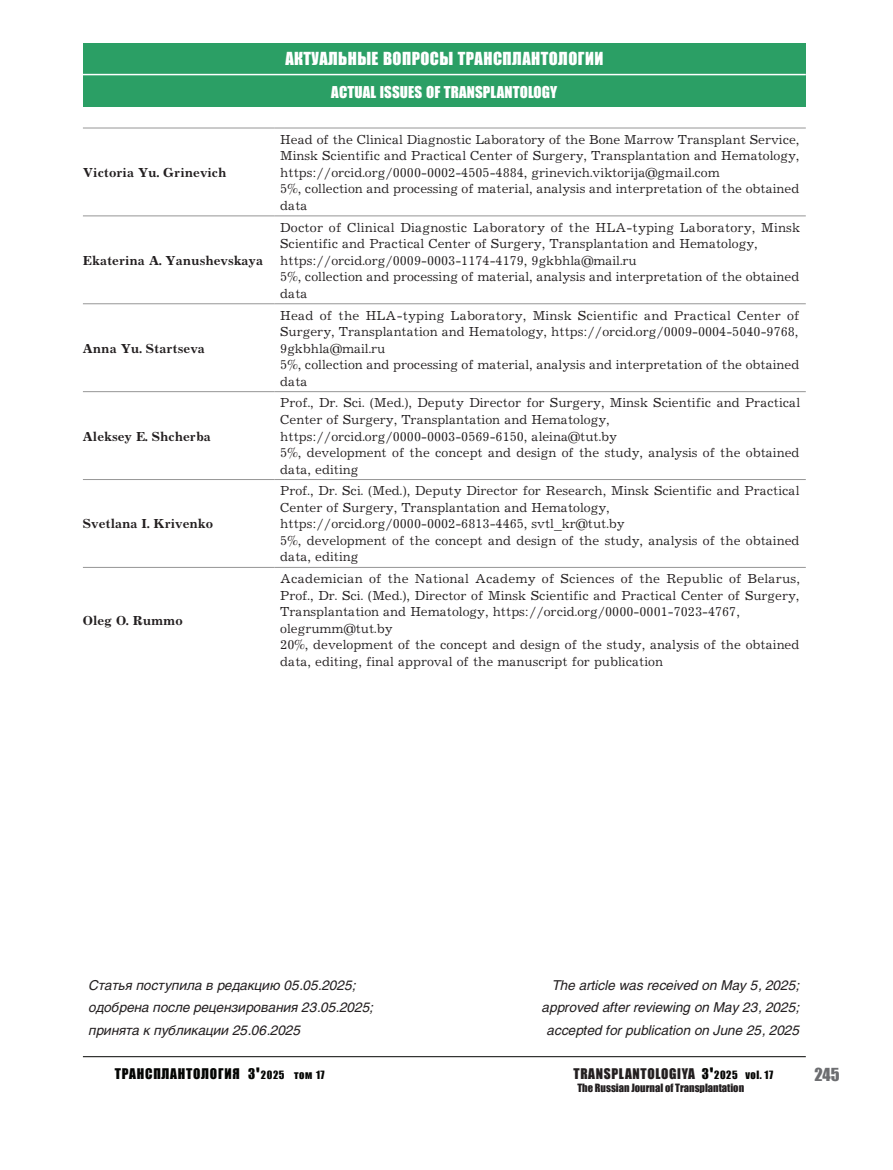
<style>
.page{position:relative;width:893px;height:1170px;background:#fff}
.page>*{position:absolute;margin:0;border:0;box-sizing:border-box;transform-origin:0 0}
.t1{font:16.5px "Impact";letter-spacing:.025em;color:#fff}
.t2{font:16.5px "Impact";color:#6c6d70}
.t3{font:15px "Impact";letter-spacing:.005em;color:#fff}
.t4{font:13.5px/16.5px "Journal C";color:#231f20}
.t5{font:italic 13.5px "Helios C";color:#231f20}
.t6{font:700 13.5px "Journal C";color:#231f20}
.t7{font:13.5px "Impact";letter-spacing:.05em;color:#231f20}
.t8{font:13.5px "Impact";letter-spacing:.055em;color:#040503}
.t9{font:10.5px "Impact";color:#231f20}
.s1{font-size:19.5px}
.s2{font-size:10.5px}
.s3{color:#040503}
.s4{font-size:19.5px;color:#040503}
.s5{font-size:10.5px;color:#040503}
</style>
<div class="page">
<hr style="left:83px;top:1056px;width:723px;height:1px;background:#040503">
<div style="left:83px;top:43px;width:723px;height:64px;background:#2b9f65"></div>
<hr style="left:83px;top:74px;width:723px;height:1px;background:#fff">
<svg style="left:83px;top:216px;width:723px;height:177px"></svg>
<hr style="left:83px;top:128px;width:191px;height:1px;background:#969696">
<hr style="left:274px;top:128px;width:532px;height:1px;background:#969696">
<hr style="left:83px;top:215px;width:191px;height:1px;background:#969696">
<hr style="left:274px;top:215px;width:532px;height:1px;background:#969696">
<hr style="left:83px;top:303px;width:191px;height:1px;background:#969696">
<hr style="left:274px;top:303px;width:532px;height:1px;background:#969696">
<hr style="left:83px;top:391px;width:191px;height:1px;background:#969696">
<hr style="left:274px;top:391px;width:532px;height:1px;background:#969696">
<hr style="left:83px;top:479px;width:191px;height:1px;background:#969696">
<hr style="left:274px;top:479px;width:532px;height:1px;background:#969696">
<hr style="left:83px;top:567px;width:191px;height:1px;background:#969696">
<hr style="left:274px;top:567px;width:532px;height:1px;background:#969696">
<p class="t6" style="left:83px;top:165px;width:145px">Victoria Yu. Grinevich</p>
<p class="t6" style="left:83px;top:253px;width:182px">Ekaterina A. Yanushevskaya</p>
<p class="t6" style="left:83px;top:341px;width:123px">Anna Yu. Startseva</p>
<p class="t6" style="left:83px;top:428px;width:129px">Aleksey E. Shcherba</p>
<p class="t6" style="left:83px;top:516px;width:132px">Svetlana I. Krivenko</p>
<p class="t6" style="left:83px;top:612px;width:101px">Oleg O. Rummo</p>
<p class="t1" style="left:285px;top:46px;width:319px">АКТУАЛЬНЫЕ ВОПРОСЫ ТРАНСПЛАНТОЛОГИИ</p>
<p class="t3" style="left:331px;top:81px;width:228px">ACTUAL ISSUES OF TRANSPLANTOLOGY</p>
<p class="t4" style="left:280px;top:132px;width:521px">Head of the Clinical Diagnostic Laboratory of the Bone Marrow Transplant Service, Minsk Scientific and Practical Center of Surgery, Transplantation and Hematology, https://orcid.org/0000-0002-4505-4884, grinevich.viktorija@gmail.com<br>5%, collection and processing of material, analysis and interpretation of the obtained data</p>
<p class="t4" style="left:280px;top:219px;width:521px">Doctor of Clinical Diagnostic Laboratory of the HLA-typing Laboratory, Minsk Scientific and Practical Center of Surgery, Transplantation and Hematology, https://orcid.org/0009-0003-1174-4179, 9gkbhla@mail.ru<br>5%, collection and processing of material, analysis and interpretation of the obtained data</p>
<p class="t4" style="left:280px;top:307px;width:521px">Head of the HLA-typing Laboratory, Minsk Scientific and Practical Center of Surgery, Transplantation and Hematology, https://orcid.org/0009-0004-5040-9768, 9gkbhla@mail.ru<br>5%, collection and processing of material, analysis and interpretation of the obtained data</p>
<p class="t4" style="left:280px;top:395px;width:521px">Prof., Dr. Sci. (Med.), Deputy Director for Surgery, Minsk Scientific and Practical Center of Surgery, Transplantation and Hematology, https://orcid.org/0000-0003-0569-6150, aleina@tut.by<br>5%, development of the concept and design of the study, analysis of the obtained data, editing</p>
<p class="t4" style="left:280px;top:483px;width:521px">Prof., Dr. Sci. (Med.), Deputy Director for Research, Minsk Scientific and Practical Center of Surgery, Transplantation and Hematology, https://orcid.org/0000-0002-6813-4465, svtl_kr@tut.by<br>5%, development of the concept and design of the study, analysis of the obtained data, editing</p>
<p class="t4" style="left:280px;top:571px;width:521px">Academician of the National Academy of Sciences of the Republic of Belarus, Prof., Dr. Sci. (Med.), Director of Minsk Scientific and Practical Center of Surgery, Transplantation and Hematology, https://orcid.org/0000-0001-7023-4767, olegrumm@tut.by<br>20%, development of the concept and design of the study, analysis of the obtained data, editing, final approval of the manuscript for publication</p>
<p class="t5" style="left:89px;top:976px;width:269px">Статья поступила в редакцию 05.05.2025;</p>
<p class="t5" style="left:552px;top:976px;width:249px">The article was received on May 5, 2025;</p>
<p class="t5" style="left:89px;top:999px;width:286px">одобрена после рецензирования 23.05.2025;</p>
<p class="t5" style="left:542px;top:999px;width:259px">approved after reviewing on May 23, 2025;</p>
<p class="t5" style="left:89px;top:1021px;width:213px">принята к публикации 25.06.2025</p>
<p class="t5" style="left:547px;top:1021px;width:254px">accepted for publication on June 25, 2025</p>
<p class="t8" style="left:115px;top:1063px;width:212px">ТРАНСПЛАНТОЛОГИЯ 3<span class="s1">'</span><span class="s2">2025 том 17</span></p>
<p class="t7" style="left:573px;top:1063px;width:201px">TRANSPLANTOLOGIYA <span class="s3">3</span><span class="s4">'</span><span class="s5">2025 vol. 17</span></p>
<p class="t2" style="left:814px;top:1061px;width:27px">245</p>
<p class="t9" style="left:577px;top:1079px;width:168px">The Russian Journal of Transplantation</p>
</div>
